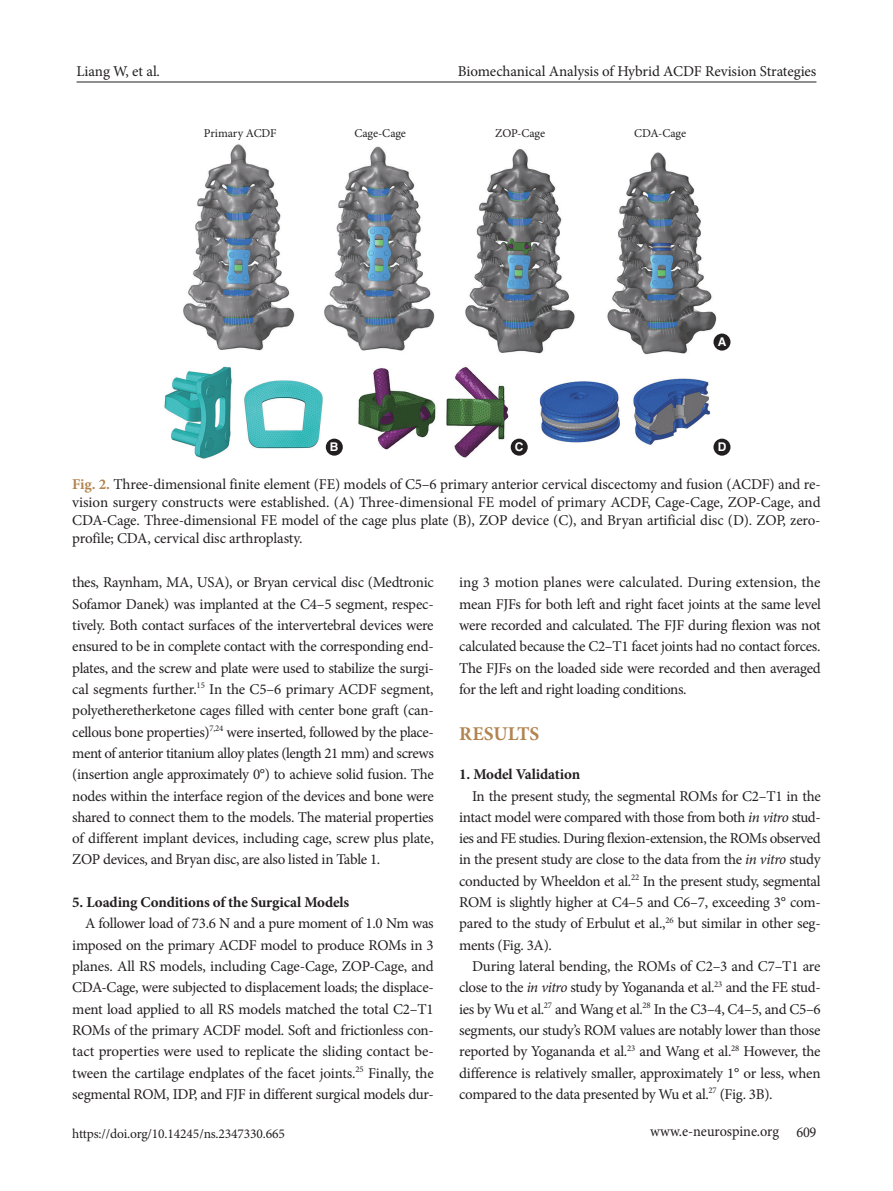
<style>
.page{position:relative;width:893px;height:1191px;background:#fff}
.page>*{position:absolute;margin:0;border:0;box-sizing:border-box;transform-origin:0 0}
.대제목{font:700 19.5px "Minion Pro";color:#b28450}
.본문{font:15px/21.3px "Minion Pro";letter-spacing:-.02em;color:#231f20;text-align:justify}
.표그림캡션{font:15px/18px "Minion Pro";letter-spacing:-.01em;color:#231f20;text-align:justify}
.중제목{font:700 15px "Minion Pro";letter-spacing:-.01em;color:#231f20}
.본문-2{font:15px "Minion Pro";letter-spacing:-.02em;color:#231f20;scale:.95 1}
.t1{font:13.5px "Minion Pro";letter-spacing:-.01em;color:#231f20}
.그림_지문_8pt{font:12px "Minion Pro";letter-spacing:-.01em;color:#231f20}
.t2{font:700 12px "Helvetica LT Std";color:#fff}
.s1{font-weight:700;color:#b28450}
.s2{font-style:italic}
</style>
<div class="page">
<hr style="left:77px;top:82px;width:739px;height:1px;background:#231f20">
<img style="left:164px;top:144px;width:554px;height:315px">
<div style="left:713px;top:333px;width:17px;height:17px;background:#231f20;border-radius:50%"></div>
<div style="left:326px;top:438px;width:17px;height:17px;background:#231f20;border-radius:50%"></div>
<div style="left:511px;top:438px;width:17px;height:17px;background:#231f20;border-radius:50%"></div>
<div style="left:713px;top:438px;width:17px;height:17px;background:#231f20;border-radius:50%"></div>
<p class="본문" style="left:77px;top:61px;width:85px">Liang W, et al.</p>
<p class="본문" style="left:458px;top:61px;width:360px">Biomechanical Analysis of Hybrid ACDF Revision Strategies</p>
<p class="그림_지문_8pt" style="left:204px;top:126px;width:74px">Primary ACDF</p>
<p class="그림_지문_8pt" style="left:354px;top:126px;width:53px">Cage-Cage</p>
<p class="그림_지문_8pt" style="left:495px;top:126px;width:52px">ZOP-Cage</p>
<p class="그림_지문_8pt" style="left:634px;top:126px;width:53px">CDA-Cage</p>
<p class="t2" style="left:718px;top:334px;width:10px">A</p>
<p class="t2" style="left:330px;top:439px;width:10px">B</p>
<p class="t2" style="left:515px;top:439px;width:10px">C</p>
<p class="t2" style="left:718px;top:439px;width:10px">D</p>
<p class="표그림캡션" style="left:72px;top:475px;width:750px"><span class="s1">Fig. 2.</span> Three-dimensional finite element (FE) models of C5–6 primary anterior cervical discectomy and fusion (ACDF) and re&shy;vision surgery constructs were established. (A) Three-dimensional FE model of primary ACDF, Cage-Cage, ZOP-Cage, and CDA-Cage. Three-dimensional FE model of the cage plus plate (B), ZOP device (C), and Bryan artificial disc (D). ZOP, zero&shy;profile; CDA, cervical disc arthroplasty.</p>
<p class="본문" style="left:72px;top:572px;width:363px">thes, Raynham, MA, USA), or Bryan cervical disc (Medtronic Sofamor Danek) was implanted at the C4–5 segment, respec&shy;tively. Both contact surfaces of the intervertebral devices were ensured to be in complete contact with the corresponding end&shy;plates, and the screw and plate were used to stabilize the surgi&shy;cal segments further.<sup>15</sup> In the C5–6 primary ACDF segment, polyetheretherketone cages filled with center bone graft (can&shy;cellous bone properties)<sup>7,24</sup> were inserted, followed by the place&shy;ment of anterior titanium alloy plates (length 21 mm) and screws (insertion angle approximately 0°) to achieve solid fusion. The nodes within the interface region of the devices and bone were shared to connect them to the models. The material properties of different implant devices, including cage, screw plus plate, ZOP devices, and Bryan disc, are also listed in Table 1.</p>
<p class="중제목" style="left:72px;top:891px;width:279px">5. Loading Conditions of the Surgical Models</p>
<p class="본문" style="left:72px;top:913px;width:363px;text-indent:13px">A follower load of 73.6 N and a pure moment of 1.0 Nm was imposed on the primary ACDF model to produce ROMs in 3 planes. All RS models, including Cage-Cage, ZOP-Cage, and CDA-Cage, were subjected to displacement loads; the displace&shy;ment load applied to all RS models matched the total C2–T1<br>ROMs of the primary ACDF model. Soft and frictionless con&shy;tact properties were used to replicate the sliding contact be&shy;tween the cartilage endplates of the facet joints.<sup>25</sup> Finally, the segmental ROM, IDP, and FJF in different surgical models dur-</p>
<p class="본문" style="left:459px;top:572px;width:363px">ing 3 motion planes were calculated. During extension, the mean FJFs for both left and right facet joints at the same level were recorded and calculated. The FJF during flexion was not calculated because the C2–T1 facet joints had no contact forces.<br>The FJFs on the loaded side were recorded and then averaged for the left and right loading conditions.</p>
<p class="대제목" style="left:459px;top:720px;width:82px">RESULTS</p>
<p class="중제목" style="left:459px;top:764px;width:122px">1. Model Validation</p>
<p class="본문" style="left:459px;top:785px;width:363px;text-indent:13px">In the present study, the segmental ROMs for C2–T1 in the intact model were compared with those from both <span class="s2">in vitro</span> stud&shy;ies and FE studies. During flexion-extension, the ROMs observed in the present study are close to the data from the <span class="s2">in vitro</span> study conducted by Wheeldon et al.<sup>22</sup> In the present study, segmental ROM is slightly higher at C4–5 and C6–7, exceeding 3° com&shy;pared to the study of Erbulut et al.,<sup>26</sup> but similar in other seg&shy;ments (Fig. 3A).</p>
<p class="본문" style="left:459px;top:955px;width:363px;text-indent:13px">During lateral bending, the ROMs of C2–3 and C7–T1 are close to the <span class="s2">in vitro</span> study by Yogananda et al.<sup>23</sup> and the FE stud&shy;ies by Wu et al.<sup>27</sup> and Wang et al.<sup>28</sup> In the C3–4, C4–5, and C5–6 segments, our study’s ROM values are notably lower than those reported by Yogananda et al.<sup>23</sup> and Wang et al.<sup>28</sup> However, the difference is relatively smaller, approximately 1° or less, when compared to the data presented by Wu et al.<sup>27</sup> (Fig. 3B).</p>
<p class="t1" style="left:72px;top:1124px;width:214px">https://doi.org/10.14245/ns.2347330.665</p>
<p class="본문-2" style="left:650px;top:1121px;width:176px">www.e-neurospine.org 609</p>
</div>
